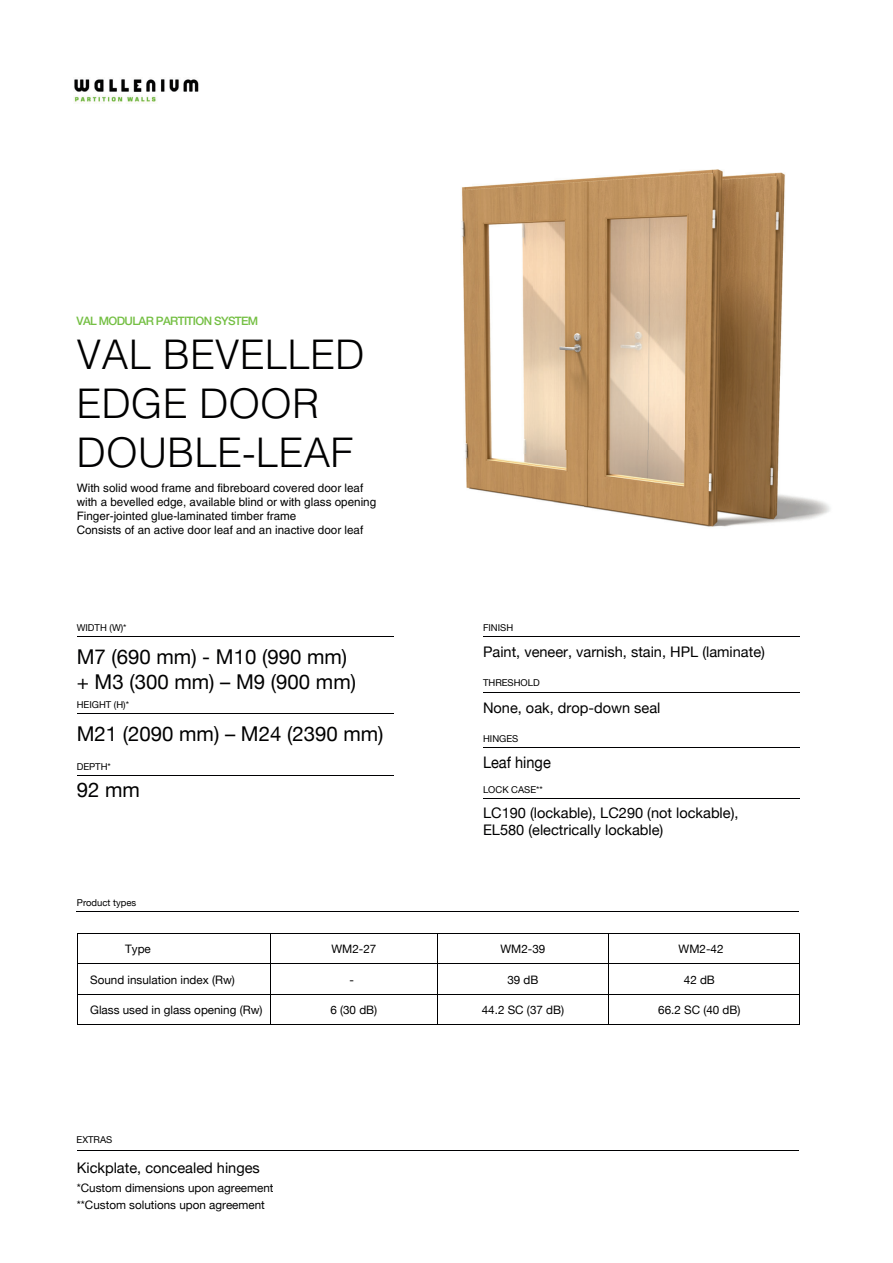
<style>
.page{position:relative;width:893px;height:1263px;background:#fff}
.page>*{position:absolute;margin:0;border:0;box-sizing:border-box;transform-origin:0 0}
.t1{font:300 40.8px/49.1px "Helvetica";color:#000001}
.t2{font:20.4px/24.5px "Helvetica Neue";color:#000001}
.t3{font:15.9px "Helvetica Neue";color:#000001;scale:.91 1}
.t4{font:14.55px/17.5px "Helvetica Neue";color:#000001}
.t5{font:11.7px/14px "Helvetica";color:#000001}
.t6{font:11.7px "Helvetica Neue";color:#000001}
.t7{font:500 11.7px "Helvetica Neue";letter-spacing:-.055em;color:#74bf43}
.t8{font:9.45px "Helvetica Neue";color:#000001}
</style>
<div class="page">
<hr style="left:77px;top:636px;width:316px;height:1px;background:#000001">
<hr style="left:77px;top:713px;width:316px;height:1px;background:#000001">
<hr style="left:77px;top:776px;width:316px;height:1px;background:#000001">
<hr style="left:483px;top:637px;width:317px;height:1px;background:#000001">
<hr style="left:483px;top:692px;width:317px;height:1px;background:#000001">
<hr style="left:77px;top:1150px;width:721px;height:1px;background:#000001">
<img style="left:461px;top:169px;width:369px;height:358px">
<hr style="left:483px;top:747px;width:317px;height:1px;background:#000001">
<hr style="left:483px;top:798px;width:317px;height:1px;background:#000001">
<hr style="left:77px;top:933px;width:1px;height:31px;background:#000001">
<hr style="left:799px;top:933px;width:1px;height:31px;background:#000001">
<hr style="left:77px;top:964px;width:85px;height:1px;background:#000001">
<hr style="left:77px;top:964px;width:1px;height:30px;background:#000001">
<hr style="left:162px;top:964px;width:638px;height:1px;background:#000001">
<hr style="left:799px;top:964px;width:1px;height:30px;background:#000001">
<hr style="left:77px;top:933px;width:722px;height:1px;background:#000001">
<hr style="left:77px;top:994px;width:722px;height:1px;background:#000001">
<hr style="left:77px;top:911px;width:722px;height:1px;background:#000001">
<hr style="left:77px;top:995px;width:1px;height:30px;background:#000001">
<hr style="left:270px;top:934px;width:1px;height:30px;background:#000001">
<hr style="left:270px;top:964px;width:1px;height:30px;background:#000001">
<hr style="left:270px;top:995px;width:1px;height:30px;background:#000001">
<hr style="left:799px;top:995px;width:1px;height:30px;background:#000001">
<hr style="left:77px;top:1025px;width:722px;height:1px;background:#000001">
<hr style="left:438px;top:934px;width:1px;height:30px;background:#000001">
<hr style="left:438px;top:964px;width:1px;height:30px;background:#000001">
<hr style="left:438px;top:995px;width:1px;height:30px;background:#000001">
<hr style="left:608px;top:934px;width:1px;height:30px;background:#000001">
<hr style="left:608px;top:964px;width:1px;height:30px;background:#000001">
<hr style="left:608px;top:995px;width:1px;height:30px;background:#000001">
<img style="left:74px;top:79px;width:125px;height:23px">
<p class="t7" style="left:77px;top:317px;width:183px">VAL MODULAR PARTITION SYSTEM</p>
<h1 class="t1" style="left:77px;top:334px;width:290px">VAL BEVELLED<br>EDGE DOOR<br>DOUBLE-LEAF</h1>
<p class="t5" style="left:77px;top:482px;width:301px">With solid wood frame and fibreboard covered door leaf with a bevelled edge, available blind or with glass opening Finger-jointed glue-laminated timber frame<br>Consists of an active door leaf and an inactive door leaf</p>
<p class="t8" style="left:77px;top:622px;width:51px">WIDTH (W)*</p>
<h2 class="t2" style="left:77px;top:645px;width:281px">M7 (690 mm) - M10 (990 mm) + M3 (300 mm) – M9 (900 mm)</h2>
<p class="t8" style="left:77px;top:699px;width:54px">HEIGHT (H)*</p>
<h2 class="t2" style="left:77px;top:722px;width:308px">M21 (2090 mm) – M24 (2390 mm)</h2>
<p class="t8" style="left:77px;top:761px;width:36px">DEPTH*</p>
<h2 class="t2" style="left:77px;top:777px;width:65px">92 mm</h2>
<p class="t8" style="left:77px;top:897px;width:61px">Product types</p>
<p class="t8" style="left:483px;top:622px;width:32px">FINISH</p>
<p class="t4" style="left:483px;top:643px;width:283px">Paint, veneer, varnish, stain, HPL (laminate)</p>
<p class="t8" style="left:483px;top:677px;width:58px">THRESHOLD</p>
<p class="t4" style="left:483px;top:699px;width:179px">None, oak, drop-down seal</p>
<p class="t8" style="left:483px;top:733px;width:37px">HINGES</p>
<h3 class="t3" style="left:483px;top:753px;width:76px">Leaf hinge</h3>
<p class="t8" style="left:483px;top:784px;width:61px">LOCK CASE**</p>
<p class="t4" style="left:483px;top:804px;width:257px">LC190 (lockable), LC290 (not lockable),<br>EL580 (electrically lockable)</p>
<p class="t6" style="left:125px;top:942px;width:27px">Type</p>
<p class="t6" style="left:331px;top:942px;width:46px">WM2-27</p>
<p class="t6" style="left:500px;top:942px;width:46px">WM2-39</p>
<p class="t6" style="left:678px;top:942px;width:46px">WM2-42</p>
<p class="t6" style="left:90px;top:972px;width:146px">Sound insulation index (Rw)</p>
<p class="t6" style="left:349px;top:972px;width:6px">-</p>
<p class="t6" style="left:507px;top:972px;width:33px">39 dB</p>
<p class="t6" style="left:684px;top:972px;width:33px">42 dB</p>
<p class="t6" style="left:90px;top:1003px;width:174px">Glass used in glass opening (Rw)</p>
<p class="t6" style="left:330px;top:1003px;width:48px">6 (30 dB)</p>
<p class="t6" style="left:482px;top:1003px;width:84px">44.2 SC (37 dB)</p>
<p class="t6" style="left:658px;top:1003px;width:84px">66.2 SC (40 dB)</p>
<p class="t8" style="left:77px;top:1134px;width:37px">EXTRAS</p>
<p class="t4" style="left:77px;top:1159px;width:185px">Kickplate, concealed hinges</p>
<p class="t6" style="left:77px;top:1181px;width:198px">*Custom dimensions upon agreement</p>
<p class="t6" style="left:77px;top:1198px;width:190px">**Custom solutions upon agreement</p>
</div>
